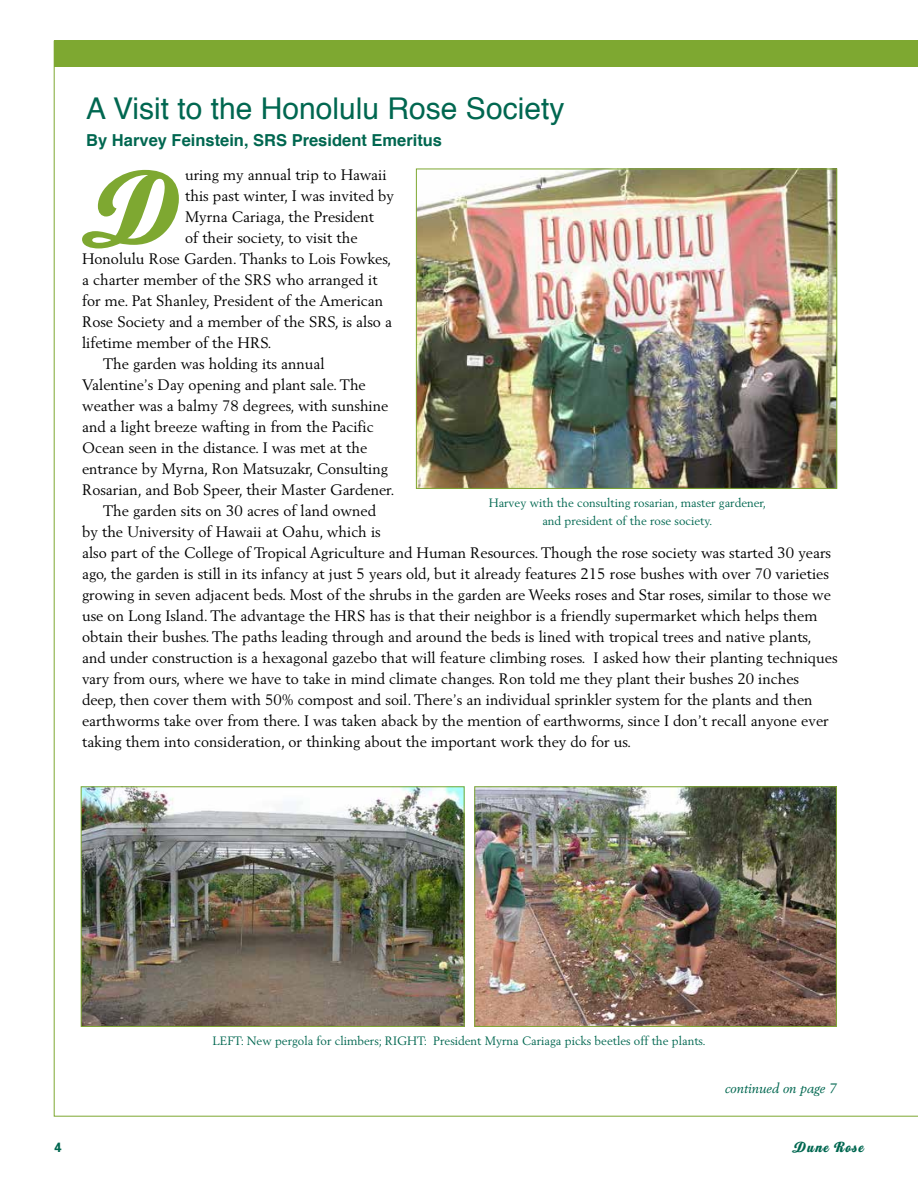
<style>
.page{position:relative;width:918px;height:1188px;background:#fff}
.page>*{position:absolute;margin:0;border:0;box-sizing:border-box;transform-origin:0 0}
.t1{font:106.2px "Home Run Script";color:#7ea831}
.t2{font:30px "Helvetica";color:#006750}
.t3{font:700 16.5px "Helvetica";color:#006750}
.t4{font:15px "Berling";color:#000}
.t5{font:15px "Home Run Script";letter-spacing:.1em;color:#006750}
.t6{font:italic 13.5px "Berling";color:#006750}
.t7{font:700 13.5px "Univers";color:#006750}
.t8{font:12px/18px "Berling";color:#006750;text-align:center}
</style>
<div class="page">
<div style="left:54px;top:40px;width:864px;height:28px;background:#7ea831"></div>
<img style="left:54px;top:67px;width:864px;height:1049px">
<h2 class="t2" style="left:86px;top:95px;width:480px">A Visit to the Honolulu Rose Society</h2>
<p class="t3" style="left:86px;top:133px;width:357px">By Harvey Feinstein, SRS President Emeritus</p>
<h1 class="t1" style="left:89px;top:145px;width:94px">D</h1>
<p class="t4" style="left:185px;top:166px;width:203px">uring my annual trip to Hawaii</p>
<p class="t4" style="left:185px;top:187px;width:210px">this past winter, I was invited by</p>
<p class="t4" style="left:185px;top:208px;width:190px">Myrna Cariaga, the President</p>
<p class="t4" style="left:185px;top:229px;width:174px">of their society, to visit the</p>
<p class="t4" style="left:82px;top:250px;width:311px">Honolulu Rose Garden. Thanks to Lois Fowkes,</p>
<p class="t4" style="left:82px;top:271px;width:297px">a charter member of the SRS who arranged it</p>
<p class="t4" style="left:82px;top:292px;width:302px">for me. Pat Shanley, President of the American</p>
<p class="t4" style="left:82px;top:313px;width:312px">Rose Society and a member of the SRS, is also a</p>
<p class="t4" style="left:82px;top:334px;width:191px">lifetime member of the HRS.</p>
<p class="t4" style="left:103px;top:355px;width:223px">The garden was holding its annual</p>
<p class="t4" style="left:82px;top:376px;width:285px">Valentine’s Day opening and plant sale. The</p>
<p class="t4" style="left:82px;top:397px;width:308px">weather was a balmy 78 degrees, with sunshine</p>
<p class="t4" style="left:82px;top:418px;width:293px">and a light breeze wafting in from the Pacific</p>
<p class="t4" style="left:82px;top:439px;width:287px">Ocean seen in the distance. I was met at the</p>
<p class="t4" style="left:82px;top:460px;width:307px">entrance by Myrna, Ron Matsuzakr, Consulting</p>
<p class="t4" style="left:82px;top:481px;width:314px">Rosarian, and Bob Speer, their Master Gardener.</p>
<p class="t4" style="left:103px;top:502px;width:275px">The garden sits on 30 acres of land owned</p>
<p class="t4" style="left:82px;top:523px;width:300px">by the University of Hawaii at Oahu, which is</p>
<p class="t4" style="left:82px;top:544px;width:751px">also part of the College of Tropical Agriculture and Human Resources. Though the rose society was started 30 years</p>
<p class="t4" style="left:82px;top:565px;width:748px">ago, the garden is still in its infancy at just 5 years old, but it already features 215 rose bushes with over 70 varieties</p>
<p class="t4" style="left:82px;top:586px;width:750px">growing in seven adjacent beds. Most of the shrubs in the garden are Weeks roses and Star roses, similar to those we</p>
<p class="t4" style="left:82px;top:607px;width:737px">use on Long Island. The advantage the HRS has is that their neighbor is a friendly supermarket which helps them</p>
<p class="t4" style="left:82px;top:628px;width:731px">obtain their bushes. The paths leading through and around the beds is lined with tropical trees and native plants,</p>
<p class="t4" style="left:82px;top:649px;width:757px">and under construction is a hexagonal gazebo that will feature climbing roses. I asked how their planting techniques</p>
<p class="t4" style="left:82px;top:670px;width:719px">vary from ours, where we have to take in mind climate changes. Ron told me they plant their bushes 20 inches</p>
<p class="t4" style="left:82px;top:691px;width:732px">deep, then cover them with 50% compost and soil. There’s an individual sprinkler system for the plants and then</p>
<p class="t4" style="left:82px;top:712px;width:748px">earthworms take over from there. I was taken aback by the mention of earthworms, since I don’t recall anyone ever</p>
<p class="t4" style="left:82px;top:733px;width:551px">taking them into consideration, or thinking about the important work they do for us.</p>
<p class="t8" style="left:489px;top:493px;width:279px">Harvey with the consulting rosarian, master gardener, and president of the rose society.</p>
<p class="t8" style="left:212px;top:1031px;width:495px">LEFT: New pergola for climbers; RIGHT: President Myrna Cariaga picks beetles off the plants.</p>
<p class="t6" style="left:725px;top:1080px;width:113px">continued on page 7</p>
<p class="t7" style="left:54px;top:1139px;width:9px">4</p>
<p class="t5" style="left:793px;top:1138px;width:72px">Dune Rose</p>
</div>
